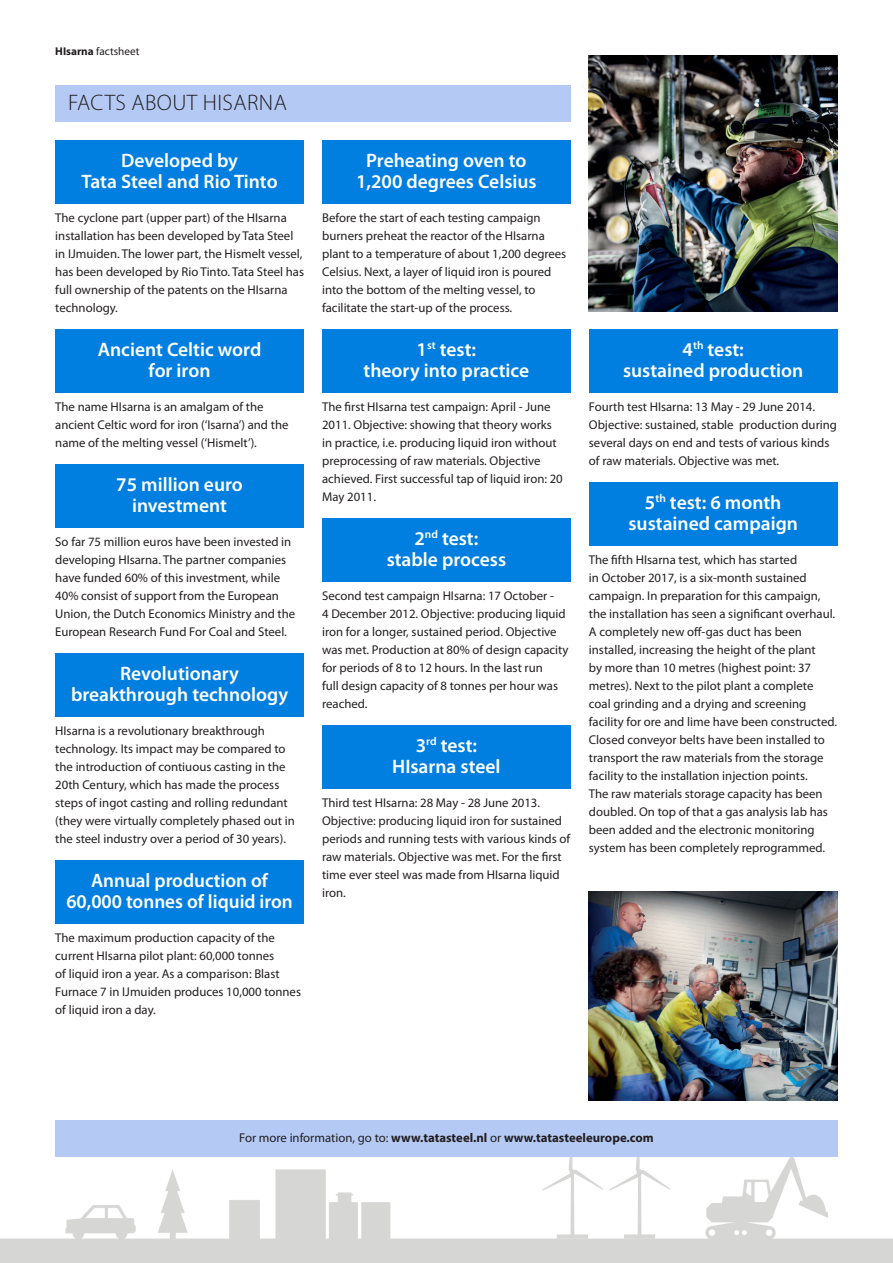
<style>
.page{position:relative;width:893px;height:1263px;background:#fff}
.page>*{position:absolute;margin:0;border:0;box-sizing:border-box;transform-origin:0 0}
.t1{font:300 22.5px "Myriad Pro";letter-spacing:.02em;color:#231f20}
.t2{font:600 19.5px "Myriad Pro";color:#fff}
.t3{font:12.75px/18px "Myriad Pro";color:#231f20}
.t4{font:700 12.75px "Myriad Pro";color:#231f20}
.t5{font:11.25px "Myriad Pro";color:#231f20}
.s1{font-weight:700}
.s2{font-weight:400}
</style>
<div class="page">
<img style="left:0;top:1157px;width:893px;height:106px">
<div style="left:55px;top:140px;width:249px;height:64px;background:#007fe1"></div>
<div style="left:55px;top:329px;width:249px;height:64px;background:#007fe1"></div>
<div style="left:55px;top:464px;width:249px;height:64px;background:#007fe1"></div>
<div style="left:55px;top:653px;width:249px;height:64px;background:#007fe1"></div>
<div style="left:55px;top:860px;width:249px;height:64px;background:#007fe1"></div>
<div style="left:322px;top:140px;width:249px;height:64px;background:#007fe1"></div>
<div style="left:322px;top:329px;width:249px;height:64px;background:#007fe1"></div>
<div style="left:322px;top:518px;width:249px;height:64px;background:#007fe1"></div>
<div style="left:322px;top:725px;width:249px;height:64px;background:#007fe1"></div>
<div style="left:589px;top:329px;width:248px;height:64px;background:#007fe1"></div>
<div style="left:589px;top:482px;width:248px;height:64px;background:#007fe1"></div>
<div style="left:55px;top:85px;width:516px;height:36px;background:#b4c9f4"></div>
<div style="left:55px;top:1121px;width:783px;height:36px;background:#b4c9f4"></div>
<img style="left:589px;top:55px;width:249px;height:257px">
<img style="left:589px;top:892px;width:249px;height:208px">
<p class="t5" style="left:55px;top:45px;width:86px"><span class="s1">HIsarna</span> factsheet</p>
<p class="t1" style="left:68px;top:90px;width:220px">FACTS ABOUT HISARNA</p>
<p class="t2" style="left:121px;top:148px;width:118px">Developed by</p>
<p class="t2" style="left:82px;top:169px;width:198px">Tata Steel and Rio Tinto</p>
<p class="t3" style="left:55px;top:208px;width:250px">The cyclone part (upper part) of the HIsarna installation has been developed by Tata Steel in IJmuiden. The lower part, the Hismelt vessel, has been developed by Rio Tinto. Tata Steel has full ownership of the patents on the HIsarna technology.</p>
<p class="t2" style="left:98px;top:337px;width:165px">Ancient Celtic word</p>
<p class="t2" style="left:149px;top:358px;width:63px">for iron</p>
<p class="t3" style="left:55px;top:397px;width:235px">The name HIsarna is an amalgam of the ancient Celtic word for iron (‘Isarna’) and the name of the melting vessel (‘Hismelt’).</p>
<p class="t2" style="left:116px;top:472px;width:128px">75 million euro</p>
<p class="t2" style="left:132px;top:493px;width:97px">investment</p>
<p class="t3" style="left:55px;top:532px;width:242px">So far 75 million euros have been invested in developing HIsarna. The partner companies have funded 60% of this investment, while 40% consist of support from the European Union, the Dutch Economics Ministry and the European Research Fund For Coal and Steel.</p>
<p class="t2" style="left:120px;top:661px;width:120px">Revolutionary</p>
<p class="t2" style="left:71px;top:682px;width:219px">breakthrough technology</p>
<p class="t3" style="left:55px;top:721px;width:241px">HIsarna is a revolutionary breakthrough technology. Its impact may be compared to the introduction of contiuous casting in the 20th Century, which has made the process steps of ingot casting and rolling redundant (they were virtually completely phased out in the steel industry over a period of 30 years).</p>
<p class="t2" style="left:91px;top:868px;width:178px">Annual production of</p>
<p class="t2" style="left:66px;top:889px;width:228px">60,000 tonnes of liquid iron</p>
<p class="t3" style="left:55px;top:928px;width:247px">The maximum production capacity of the current HIsarna pilot plant: 60,000 tonnes<br>of liquid iron a year. As a comparison: Blast Furnace 7 in IJmuiden produces 10,000 tonnes of liquid iron a day.</p>
<p class="t2" style="left:366px;top:148px;width:162px">Preheating oven to</p>
<p class="t2" style="left:356px;top:169px;width:182px">1,200 degrees Celsius</p>
<p class="t3" style="left:322px;top:208px;width:246px">Before the start of each testing campaign burners preheat the reactor of the HIsarna plant to a temperature of about 1,200 degrees Celsius. Next, a layer of liquid iron is poured into the bottom of the melting vessel, to facilitate the start-up of the process.</p>
<p class="t2" style="left:417px;top:337px;width:61px">1<sup>st</sup> test:</p>
<p class="t2" style="left:364px;top:358px;width:167px">theory into practice</p>
<p class="t3" style="left:322px;top:397px;width:242px">The first HIsarna test campaign: April - June 2011. Objective: showing that theory works in practice, i.e. producing liquid iron without preprocessing of raw materials. Objective achieved. First successful tap of liquid iron: 20<br>May 2011.</p>
<p class="t2" style="left:414px;top:526px;width:65px">2<sup>nd</sup> test:</p>
<p class="t2" style="left:387px;top:547px;width:121px">stable process</p>
<p class="t3" style="left:322px;top:586px;width:233px">Second test campaign HIsarna: 17 October -</p>
<p class="t3" style="left:322px;top:604px;width:248px">4 December 2012. Objective: producing liquid iron for a longer, sustained period. Objective was met. Production at 80% of design capacity for periods of 8 to 12 hours. In the last run<br>full design capacity of 8 tonnes per hour was reached.</p>
<p class="t2" style="left:416px;top:733px;width:63px">3<sup>rd</sup> test:</p>
<p class="t2" style="left:392px;top:754px;width:110px">HIsarna steel</p>
<p class="t3" style="left:322px;top:793px;width:250px">Third test HIsarna: 28 May - 28 June 2013.<br>Objective: producing liquid iron for sustained periods and running tests with various kinds of raw materials. Objective was met. For the first time ever steel was made from HIsarna liquid iron.</p>
<p class="t2" style="left:682px;top:337px;width:63px">4<sup>th</sup> test:</p>
<p class="t2" style="left:623px;top:358px;width:182px">sustained production</p>
<p class="t3" style="left:589px;top:397px;width:250px">Fourth test HIsarna: 13 May - 29 June 2014.<br>Objective: sustained, stable production during several days on end and tests of various kinds of raw materials. Objective was met.</p>
<p class="t2" style="left:645px;top:490px;width:138px">5<sup>th</sup> test: 6 month</p>
<p class="t2" style="left:628px;top:511px;width:171px">sustained campaign</p>
<p class="t3" style="left:589px;top:550px;width:250px">The fifth HIsarna test, which has started<br>in October 2017, is a six-month sustained campaign. In preparation for this campaign, the installation has seen a significant overhaul.<br>A completely new off-gas duct has been installed, increasing the height of the plant<br>by more than 10 metres (highest point: 37 metres). Next to the pilot plant a complete coal grinding and a drying and screening facility for ore and lime have been constructed.<br>Closed conveyor belts have been installed to transport the raw materials from the storage facility to the installation injection points.<br>The raw materials storage capacity has been doubled. On top of that a gas analysis lab has been added and the electronic monitoring system has been completely reprogrammed.</p>
<p class="t4" style="left:239px;top:1129px;width:416px"><span class="s2">For more information, go to:</span> www.tatasteel.nl <span class="s2">or</span> www.tatasteeleurope.com</p>
</div>
